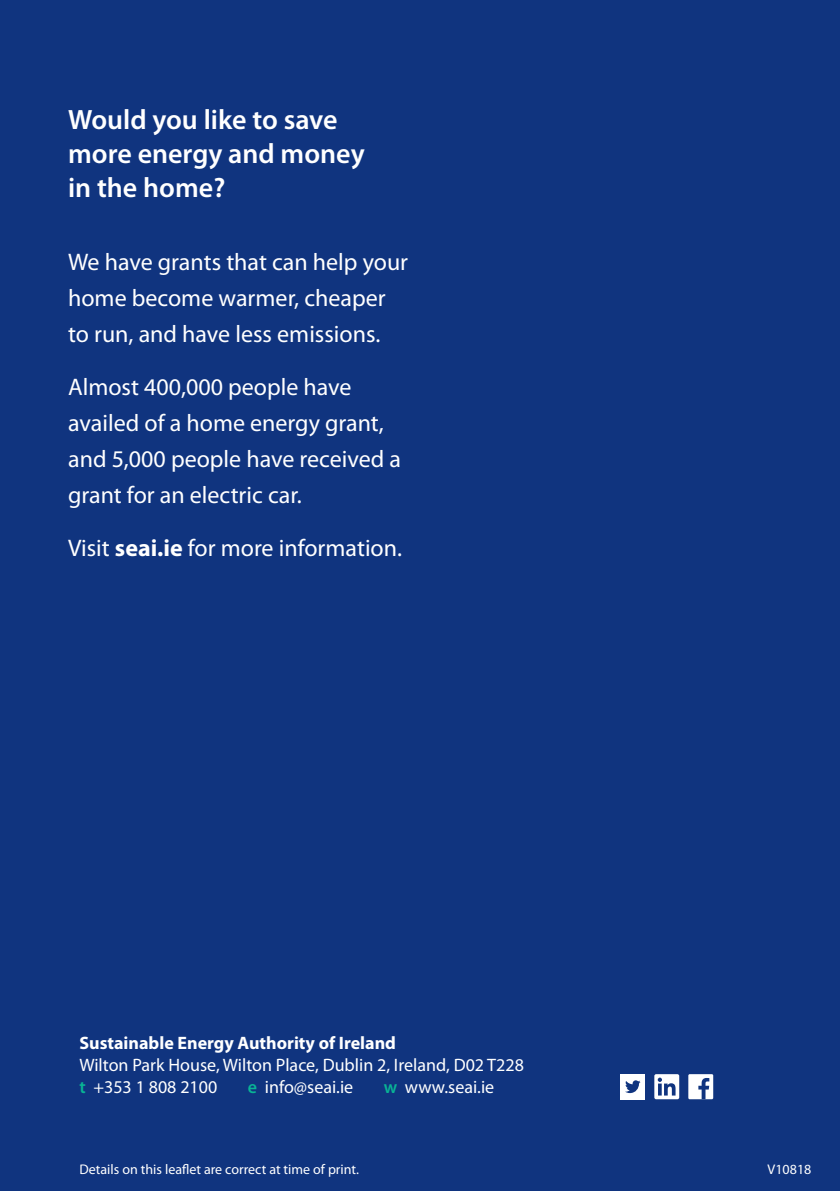
<style>
.page{position:relative;width:840px;height:1191px;background:#fff}
.page>*{position:absolute;margin:0;border:0;box-sizing:border-box;transform-origin:0 0}
.intro{font:600 28px/34px "Myriad Pro";color:#fff}
.intro-2{font:24px/36px "Myriad Pro";color:#fff}
.t1{font:18px "Myriad Pro";color:#fff}
.t2{font:700 18px "Myriad Pro";color:#fff}
.Body_text{font:14px "Myriad Pro";color:#fff}
.s1{font-weight:700}
.s2{font-weight:600;color:#09b495}
</style>
<div class="page">
<div style="left:0;top:0;width:839px;height:1191px;background:#10347f"></div>
<div style="left:688px;top:1074px;width:24px;height:25px;background:#fff"></div>
<svg style="left:698px;top:1078px;width:11px;height:21px"></svg>
<div style="left:654px;top:1074px;width:24px;height:25px;background:#fff;border-radius:2px"></div>
<svg style="left:657px;top:1077px;width:18px;height:18px"></svg>
<div style="left:620px;top:1074px;width:25px;height:25px;background:#fff"></div>
<svg style="left:625px;top:1080px;width:15px;height:13px"></svg>
<p class="intro" style="left:68px;top:103px;width:298px">Would you like to save more energy and money in the home?</p>
<p class="intro-2" style="left:68px;top:244px;width:341px">We have grants that can help your home become warmer, cheaper to run, and have less emissions.</p>
<p class="intro-2" style="left:68px;top:369px;width:334px">Almost 400,000 people have availed of a home energy grant, and 5,000 people have received a grant for an electric car.</p>
<p class="intro-2" style="left:68px;top:530px;width:335px">Visit <span class="s1">seai.ie</span> for more information.</p>
<p class="t2" style="left:79px;top:1032px;width:318px">Sustainable Energy Authority of Ireland</p>
<p class="t1" style="left:79px;top:1053px;width:445px">Wilton Park House, Wilton Place, Dublin 2, Ireland, D02 T228</p>
<p class="t1" style="left:79px;top:1075px;width:139px"><span class="s2">t</span> +353 1 808 2100</p>
<p class="t1" style="left:248px;top:1075px;width:107px"><span class="s2">e</span> info@seai.ie</p>
<p class="t1" style="left:383px;top:1075px;width:112px"><span class="s2">w</span> www.seai.ie</p>
<p class="Body_text" style="left:79px;top:1160px;width:281px">Details on this leaflet are correct at time of print.</p>
<p class="Body_text" style="left:767px;top:1160px;width:45px">V10818</p>
</div>
